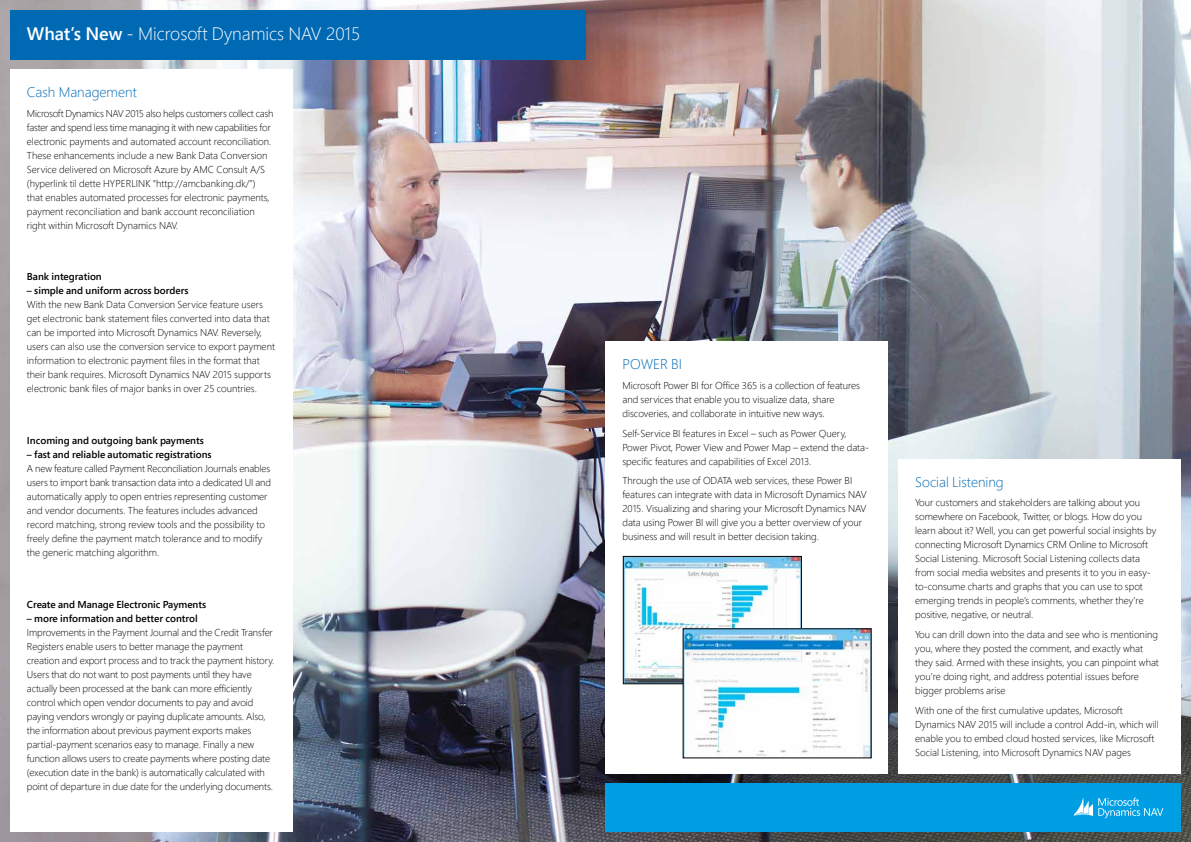
<style>
.page{position:relative;width:1191px;height:842px;background:#fff}
.page>*{position:absolute;margin:0;border:0;box-sizing:border-box;transform-origin:0 0}
.t1{font:300 18px "Segoe Pro";color:#fff}
.t2{font:300 14px "Segoe Pro";color:#0069b4}
.t3{font:300 10px/14px "Segoe Pro";color:#000}
.t4{font:600 10px "Segoe Pro";color:#000}
.s1{font-weight:600}
</style>
<div class="page">
<img style="left:0;top:0;width:1191px;height:842px">
<div style="left:10px;top:69px;width:283px;height:763px;background:#fff"></div>
<div style="left:898px;top:459px;width:283px;height:315px;background:#fff"></div>
<div style="left:605px;top:342px;width:283px;height:432px;background:#fff"></div>
<img style="left:625px;top:558px;width:174px;height:124px">
<div style="left:623px;top:556px;width:178px;height:128px;border:1px solid #000"></div>
<img style="left:685px;top:631px;width:184px;height:125px">
<div style="left:10px;top:10px;width:575px;height:50px;background:#0069b4"></div>
<div style="left:605px;top:784px;width:576px;height:48px;background:#009fe3"></div>
<svg style="left:1074px;top:798px;width:89px;height:20px"></svg>
<h1 class="t1" style="left:27px;top:22px;width:335px"><span class="s1">What’s New</span> - Microsoft Dynamics NAV 2015</h1>
<h2 class="t2" style="left:27px;top:82px;width:111px">Cash Management</h2>
<p class="t3" style="left:27px;top:106px;width:248px">Microsoft Dynamics NAV 2015 also helps customers collect cash faster and spend less time managing it with new capabilities for electronic payments and automated account reconciliation.<br>These enhancements include a new Bank Data Conversion Service delivered on Microsoft Azure by AMC Consult A/S (hyperlink til dette HYPERLINK “http://amcbanking.dk/”) that enables automated processes for electronic payments, payment reconciliation and bank account reconciliation right within Microsoft Dynamics NAV.</p>
<p class="t4" style="left:27px;top:270px;width:76px">Bank integration</p>
<p class="t4" style="left:27px;top:284px;width:163px">– simple and uniform across borders</p>
<p class="t3" style="left:27px;top:298px;width:249px">With the new Bank Data Conversion Service feature users get electronic bank statement files converted into data that can be imported into Microsoft Dynamics NAV. Reversely, users can also use the conversion service to export payment information to electronic payment files in the format that their bank requires. Microsoft Dynamics NAV 2015 supports electronic bank files of major banks in over 25 countries.</p>
<p class="t4" style="left:27px;top:434px;width:178px">Incoming and outgoing bank payments</p>
<p class="t4" style="left:27px;top:448px;width:186px">– fast and reliable automatic registrations</p>
<p class="t3" style="left:27px;top:461px;width:246px">A new feature called Payment Reconciliation Journals enables users to import bank transaction data into a dedicated UI and automatically apply to open entries representing customer and vendor documents. The features includes advanced record matching, strong review tools and the possibility to freely define the payment match tolerance and to modify the generic matching algorithm.</p>
<p class="t4" style="left:27px;top:597px;width:181px">Create and Manage Electronic Payments</p>
<p class="t4" style="left:27px;top:611px;width:172px">– more information and better control</p>
<p class="t3" style="left:27px;top:625px;width:249px">Improvements in the Payment Journal and the Credit Transfer Registers enable users to better manage the payment creation and export process and to track the payment history.<br>Users that do not want to post payments until they have actually been processed at the bank can more efficiently control which open vendor documents to pay and avoid paying vendors wrongly or paying duplicate amounts. Also, the information about previous payment exports makes partial-payment scenarios easy to manage. Finally a new function allows users to create payments where posting date (execution date in the bank) is automatically calculated with point of departure in due date for the underlying documents.</p>
<h2 class="t2" style="left:622px;top:355px;width:61px">POWER BI</h2>
<p class="t3" style="left:622px;top:378px;width:239px">Microsoft Power BI for Office 365 is a collection of features and services that enable you to visualize data, share discoveries, and collaborate in intuitive new ways.</p>
<p class="t3" style="left:622px;top:426px;width:248px">Self-Service BI features in Excel – such as Power Query,<br>Power Pivot, Power View and Power Map – extend the data&shy;specific features and capabilities of Excel 2013.</p>
<p class="t3" style="left:622px;top:473px;width:246px">Through the use of ODATA web services, these Power BI features can integrate with data in Microsoft Dynamics NAV 2015. Visualizing and sharing your Microsoft Dynamics NAV data using Power BI will give you a better overview of your business and will result in better decision taking.</p>
<h2 class="t2" style="left:915px;top:472px;width:90px">Social Listening</h2>
<p class="t3" style="left:915px;top:496px;width:242px">Your customers and stakeholders are talking about you somewhere on Facebook, Twitter, or blogs. How do you learn about it? Well, you can get powerful social insights by connecting Microsoft Dynamics CRM Online to Microsoft Social Listening. Microsoft Social Listening collects data from social media websites and presents it to you in easy&shy;to-consume charts and graphs that you can use to spot emerging trends in people’s comments, whether they’re positive, negative, or neutral.</p>
<p class="t3" style="left:915px;top:627px;width:245px">You can drill down into the data and see who is mentioning you, where they posted the comment, and exactly what they said. Armed with these insights, you can pinpoint what you’re doing right, and address potential issues before bigger problems arise</p>
<p class="t3" style="left:915px;top:703px;width:245px">With one of the first cumulative updates, Microsoft Dynamics NAV 2015 will include a control Add-in, which will enable you to embed cloud hosted services, like Microsoft Social Listening, into Microsoft Dynamics NAV pages</p>
</div>
